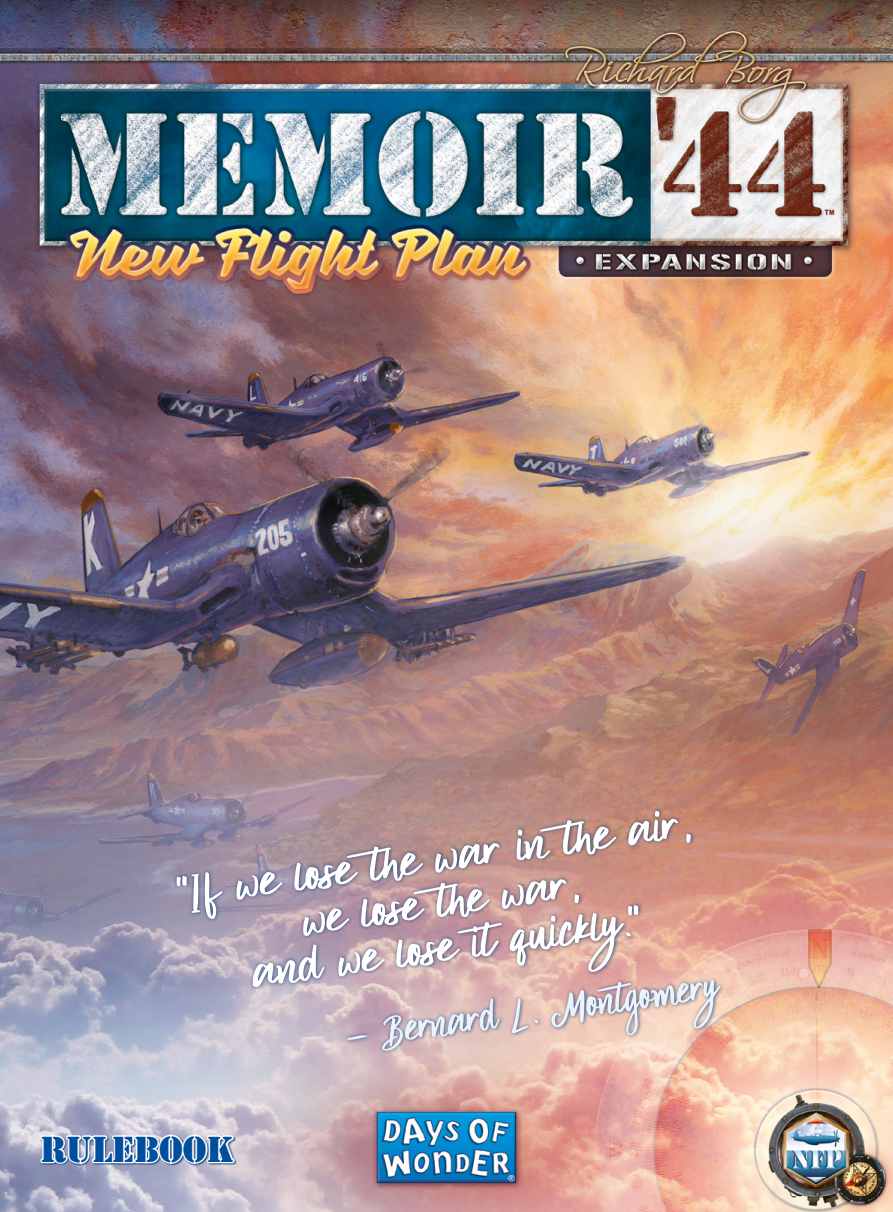
<style>
.page{position:relative;width:893px;height:1212px;background:#fff}
.page>*{position:absolute;margin:0;border:0;box-sizing:border-box;transform-origin:0 0}
.t1{font:51.9px/45px "Black Gate Script";color:#fff;text-align:center;scale:1.28 1}
.t2{font:46.2px "Black Gate Script";color:#eaf3fc;scale:2.78 1}
.t3{font:37.5px "Stencil";color:#004e9e}
</style>
<div class="page">
<img style="left:0;top:0;width:893px;height:1212px">
<svg style="left:38px;top:1132px;width:198px;height:34px"></svg>
<div style="left:173px;top:807px;width:552px;height:248px;background:#00346f;opacity:.75"></div>
<p class="t1" style="left:175px;top:875px;width:405px;rotate:-8deg">"If we lose the war in the air, we lose the war,<br>and we lose it quickly."</p>
<p class="t2" style="left:343px;top:1014px;width:135px;rotate:-8deg">- Bernard L. Montgomery</p>
<p class="t3" style="left:40px;top:1128px;width:195px">RULEBOOK</p>
</div>
